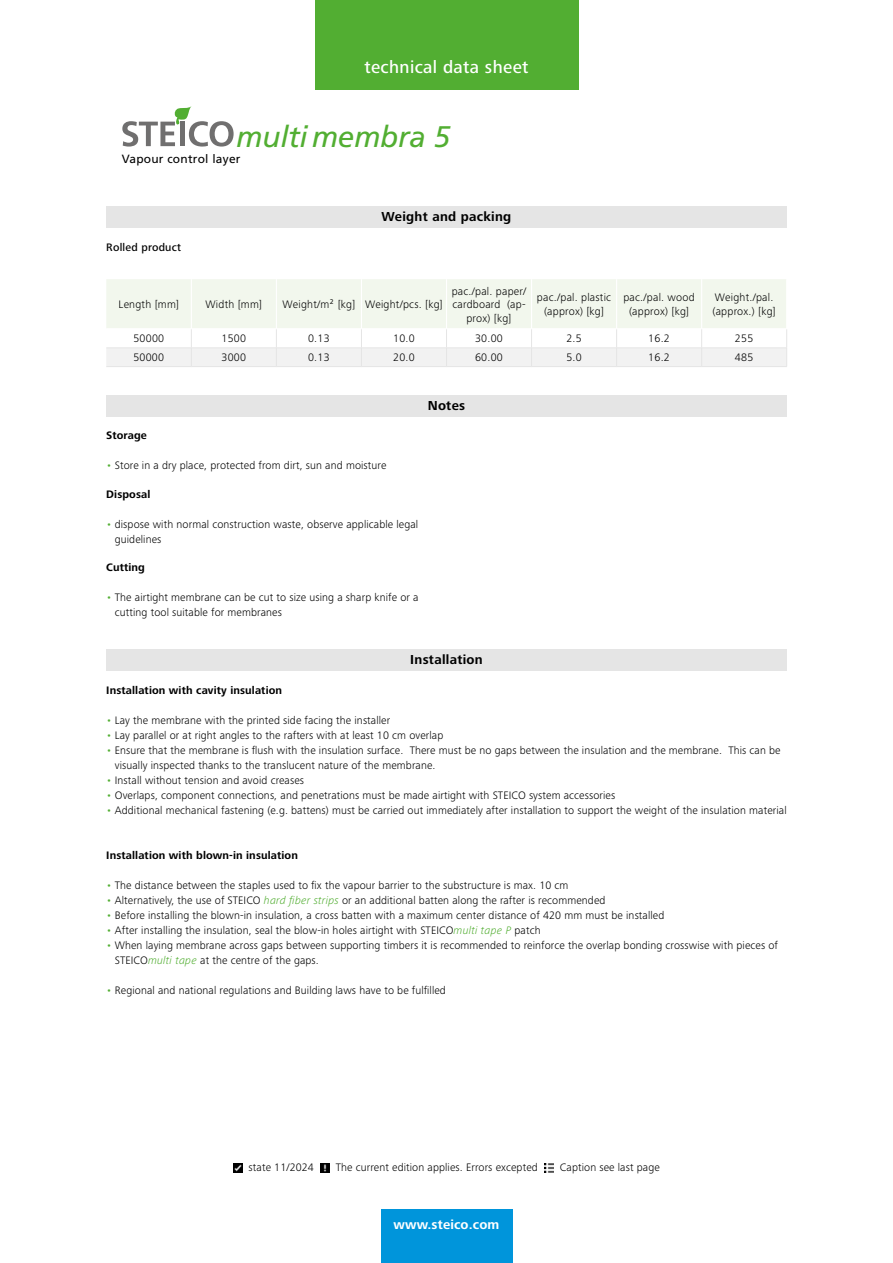
<style>
.page{position:relative;width:893px;height:1263px;background:#fff}
.page>*{position:absolute;margin:0;border:0;box-sizing:border-box;transform-origin:0 0}
.t1{font:italic 29.7px "Frutiger";letter-spacing:-.01em;color:#52ae32}
.t2{font:500 18px "Frutiger Next LTW1 G";letter-spacing:.02em;color:#fff}
.t3{font:700 13.5px "Frutiger Next LTW1 G";letter-spacing:.02em;color:#000}
.t4{font:700 13.5px "Frutiger Next LTW1 G";letter-spacing:.01em;color:#fff}
.t5{font:12px "Frutiger";letter-spacing:.02em;color:#000}
.t6{font:300 11.25px/13.5px "Frutiger Next LTW1 G";letter-spacing:.01em;color:#000}
.t7{font:700 11.25px "Frutiger Next LTW1 G";letter-spacing:.01em;color:#000}
.t8{font:500 11.25px "Frutiger Next LTW1 G";letter-spacing:.02em;color:#000}
.s1{color:#52ae32}
.s2{font-style:italic;color:#52ae32}
</style>
<div class="page">
<svg style="left:122px;top:106px;width:112px;height:41px"></svg>
<div style="left:106px;top:206px;width:681px;height:21px;background:#e5e5e5"></div>
<svg style="left:106px;top:279px;width:681px;height:87px"></svg>
<hr style="left:106px;top:366px;width:85px;height:1px;background:#e5e5e5">
<hr style="left:191px;top:366px;width:85px;height:1px;background:#e5e5e5">
<hr style="left:276px;top:366px;width:85px;height:1px;background:#e5e5e5">
<hr style="left:361px;top:366px;width:85px;height:1px;background:#e5e5e5">
<hr style="left:446px;top:366px;width:86px;height:1px;background:#e5e5e5">
<hr style="left:532px;top:366px;width:85px;height:1px;background:#e5e5e5">
<hr style="left:617px;top:366px;width:85px;height:1px;background:#e5e5e5">
<hr style="left:702px;top:366px;width:85px;height:1px;background:#e5e5e5">
<div style="left:106px;top:395px;width:681px;height:21px;background:#e5e5e5"></div>
<div style="left:106px;top:649px;width:681px;height:22px;background:#e5e5e5"></div>
<div style="left:315px;top:0;width:263px;height:89px;background:#52ae32"></div>
<div style="left:381px;top:1210px;width:131px;height:53px;background:#0095db"></div>
<svg style="left:233px;top:1163px;width:9px;height:9px"></svg>
<svg style="left:320px;top:1163px;width:10px;height:9px"></svg>
<svg style="left:544px;top:1163px;width:10px;height:9px"></svg>
<h2 class="t2" style="left:364px;top:56px;width:166px">technical data sheet</h2>
<h1 class="t1" style="left:236px;top:119px;width:215px">multimembra 5</h1>
<p class="t5" style="left:122px;top:151px;width:120px">Vapour control layer</p>
<p class="t8" style="left:106px;top:240px;width:76px">Rolled product</p>
<p class="t3" style="left:382px;top:209px;width:131px">Weight and packing</p>
<p class="t6" style="left:119px;top:297px;width:62px">Length [mm]</p>
<p class="t6" style="left:206px;top:297px;width:58px">Width [mm]</p>
<p class="t6" style="left:283px;top:297px;width:162px">Weight/m² [kg] Weight/pcs. [kg]</p>
<p class="t6" style="left:452px;top:284px;width:76px;text-align:center">pac./pal. paper/ cardboard (ap&shy;prox) [kg]</p>
<p class="t6" style="left:537px;top:291px;width:76px;text-align:center">pac./pal. plastic (approx) [kg]</p>
<p class="t6" style="left:623px;top:291px;width:73px;text-align:center">pac./pal. wood (approx) [kg]</p>
<p class="t6" style="left:712px;top:291px;width:65px">Weight./pal. (approx.) [kg]</p>
<p class="t6" style="left:133px;top:332px;width:32px">50000</p>
<p class="t6" style="left:222px;top:332px;width:26px">1500</p>
<p class="t6" style="left:308px;top:332px;width:23px">0.13</p>
<p class="t6" style="left:393px;top:332px;width:23px">10.0</p>
<p class="t6" style="left:475px;top:332px;width:29px">30.00</p>
<p class="t6" style="left:566px;top:332px;width:17px">2.5</p>
<p class="t6" style="left:648px;top:332px;width:23px">16.2</p>
<p class="t6" style="left:735px;top:332px;width:20px">255</p>
<p class="t6" style="left:133px;top:351px;width:32px">50000</p>
<p class="t6" style="left:222px;top:351px;width:26px">3000</p>
<p class="t6" style="left:308px;top:351px;width:23px">0.13</p>
<p class="t6" style="left:393px;top:351px;width:23px">20.0</p>
<p class="t6" style="left:475px;top:351px;width:29px">60.00</p>
<p class="t6" style="left:566px;top:351px;width:17px">5.0</p>
<p class="t6" style="left:648px;top:351px;width:23px">16.2</p>
<p class="t6" style="left:735px;top:351px;width:20px">485</p>
<p class="t3" style="left:428px;top:397px;width:39px">Notes</p>
<p class="t7" style="left:106px;top:429px;width:42px">Storage</p>
<p class="t6" style="left:106px;top:459px;width:282px"><span class="s1">•</span> Store in a dry place, protected from dirt, sun and moisture</p>
<p class="t7" style="left:106px;top:487px;width:46px">Disposal</p>
<p class="t6" style="left:115px;top:516px;width:305px;line-height:15px;text-indent:-9px"><span class="s1">•</span> dispose with normal construction waste, observe applicable legal guidelines</p>
<p class="t7" style="left:106px;top:561px;width:40px">Cutting</p>
<p class="t6" style="left:115px;top:590px;width:305px;line-height:15px;text-indent:-9px"><span class="s1">•</span> The airtight membrane can be cut to size using a sharp knife or a cutting tool suitable for membranes</p>
<p class="t3" style="left:410px;top:652px;width:74px">Installation</p>
<p class="t7" style="left:106px;top:684px;width:177px">Installation with cavity insulation</p>
<p class="t6" style="left:106px;top:713px;width:285px"><span class="s1">•</span> Lay the membrane with the printed side facing the installer</p>
<p class="t6" style="left:106px;top:728px;width:339px"><span class="s1">•</span> Lay parallel or at right angles to the rafters with at least 10 cm overlap</p>
<p class="t6" style="left:115px;top:742px;width:667px;line-height:15px;text-indent:-9px"><span class="s1">•</span> Ensure that the membrane is flush with the insulation surface. There must be no gaps between the insulation and the membrane. This can be visually inspected thanks to the translucent nature of the membrane.</p>
<p class="t6" style="left:106px;top:773px;width:199px"><span class="s1">•</span> Install without tension and avoid creases</p>
<p class="t6" style="left:106px;top:788px;width:510px"><span class="s1">•</span> Overlaps, component connections, and penetrations must be made airtight with STEICO system accessories</p>
<p class="t6" style="left:106px;top:803px;width:682px"><span class="s1">•</span> Additional mechanical fastening (e.g. battens) must be carried out immediately after installation to support the weight of the insulation material</p>
<p class="t7" style="left:106px;top:848px;width:193px">Installation with blown-in insulation</p>
<p class="t6" style="left:106px;top:878px;width:464px"><span class="s1">•</span> The distance between the staples used to fix the vapour barrier to the substructure is max. 10 cm</p>
<p class="t6" style="left:106px;top:893px;width:501px"><span class="s1">•</span> Alternatively, the use of STEICO <span class="s2">hard fiber strips</span> or an additional batten along the rafter is recommended</p>
<p class="t6" style="left:106px;top:908px;width:560px"><span class="s1">•</span> Before installing the blown-in insulation, a cross batten with a maximum center distance of 420 mm must be installed</p>
<p class="t6" style="left:106px;top:923px;width:436px"><span class="s1">•</span> After installing the insulation, seal the blow-in holes airtight with STEICO<span class="s2">multi tape P</span> patch</p>
<p class="t6" style="left:115px;top:937px;width:665px;line-height:15px;text-indent:-9px"><span class="s1">•</span> When laying membrane across gaps between supporting timbers it is recommended to reinforce the overlap bonding crosswise with pieces of<br>STEICO<span class="s2">multi tape</span> at the centre of the gaps.</p>
<p class="t6" style="left:106px;top:983px;width:341px"><span class="s1">•</span> Regional and national regulations and Building laws have to be fulfilled</p>
<p class="t6" style="left:249px;top:1161px;width:67px">state 11/2024</p>
<p class="t6" style="left:336px;top:1161px;width:204px">The current edition applies. Errors excepted</p>
<p class="t6" style="left:560px;top:1161px;width:101px">Caption see last page</p>
<p class="t4" style="left:394px;top:1217px;width:107px">www.steico.com</p>
</div>
